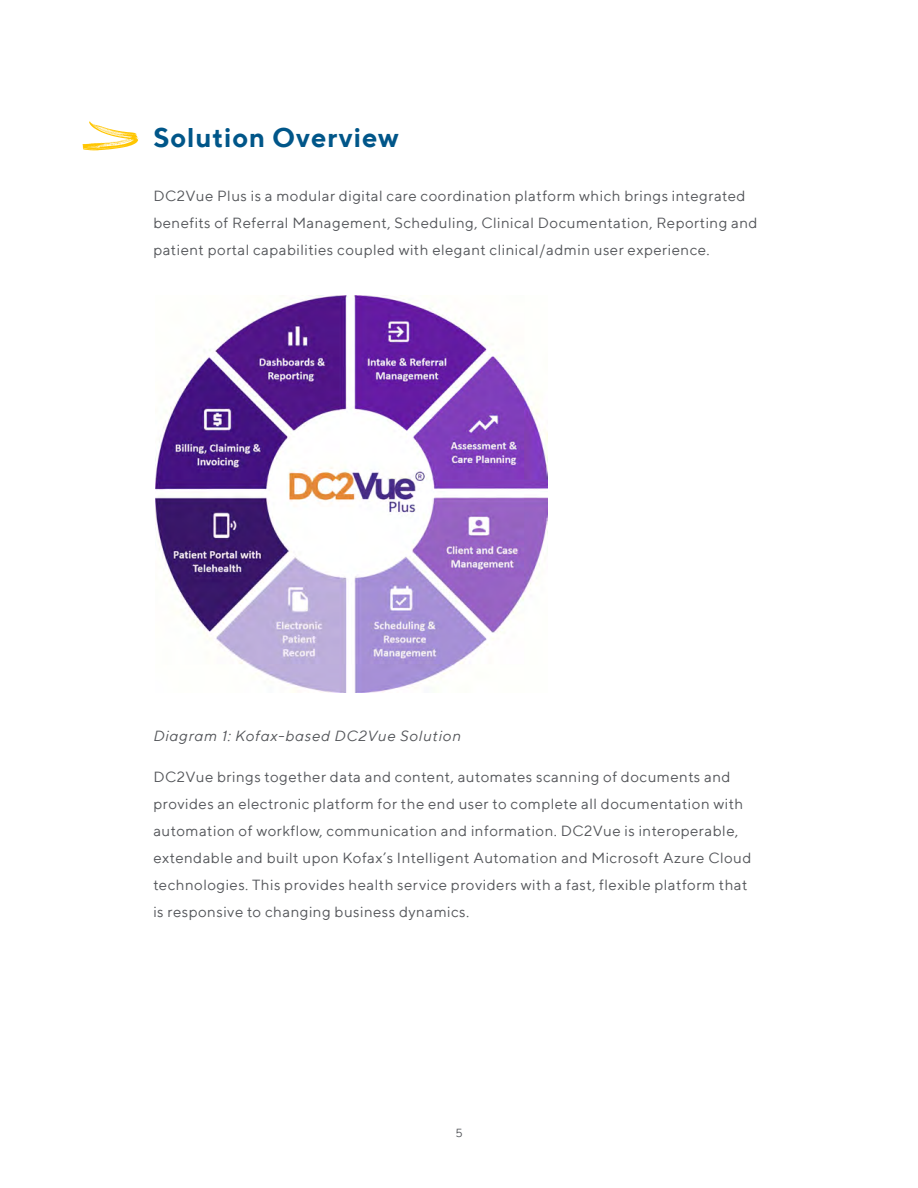
<style>
.page{position:relative;width:918px;height:1188px;background:#fff}
.page>*{position:absolute;margin:0;border:0;box-sizing:border-box;transform-origin:0 0}
.t1{font:700 27px "TT Norms";letter-spacing:.03em;color:#005689}
.t2{font:15px/27px "TT Norms";letter-spacing:.03em;color:#54565a}
.t3{font:italic 15px "TT Norms";letter-spacing:.05em;color:#54565a}
.t4{font:12px "TT Norms";color:#54565a}
</style>
<div class="page">
<img style="left:155px;top:296px;width:393px;height:397px">
<svg style="left:83px;top:122px;width:55px;height:28px"></svg>
<h1 class="t1" style="left:153px;top:121px;width:247px">Solution Overview</h1>
<p class="t2" style="left:153px;top:182px;width:606px">DC2Vue Plus is a modular digital care coordination platform which brings integrated benefits of Referral Management, Scheduling, Clinical Documentation, Reporting and patient portal capabilities coupled with elegant clinical/admin user experience.</p>
<p class="t3" style="left:153px;top:727px;width:309px">Diagram 1: Kofax-based DC2Vue Solution</p>
<p class="t2" style="left:153px;top:763px;width:600px">DC2Vue brings together data and content, automates scanning of documents and provides an electronic platform for the end user to complete all documentation with automation of workflow, communication and information. DC2Vue is interoperable, extendable and built upon Kofax’s Intelligent Automation and Microsoft Azure Cloud technologies. This provides health service providers with a fast, flexible platform that is responsive to changing business dynamics.</p>
<p class="t4" style="left:455px;top:1125px;width:9px">5</p>
</div>
